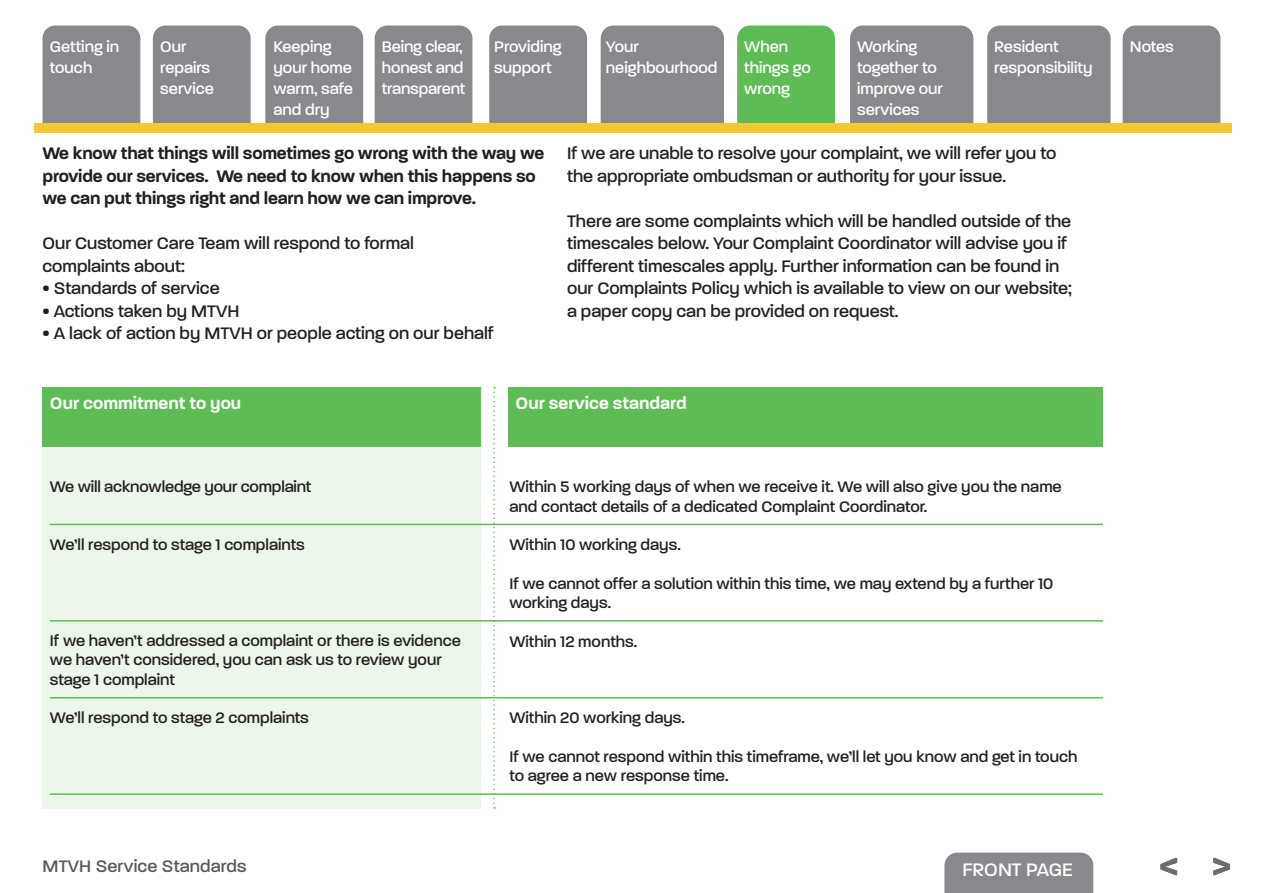
<style>
.page{position:relative;width:1263px;height:893px;background:#fff}
.page>*{position:absolute;margin:0;border:0;box-sizing:border-box;transform-origin:0 0}
.t1{font:600 33px "Paralucent";color:#6c6d70}
.t2{font:500 19.5px "Paralucent";color:#fff}
.t3{font:500 18px/22.5px "Paralucent";color:#231f20}
.t4{font:600 18px/22.5px "Paralucent";letter-spacing:-.01em;color:#231f20}
.t5{font:600 18px "Paralucent";color:#fff}
.t6{font:500 18px "Paralucent";letter-spacing:.01em;color:#57585a}
.t7{font:500 16.5px/19.5px "Paralucent";color:#231f20}
.t8{font:500 16.5px/21px "Paralucent";color:#fff}
</style>
<div class="page">
<div style="left:944px;top:853px;width:149px;height:40px;background:#87898c"></div>
<div style="left:987px;top:26px;width:123px;height:97px;background:#87898c"></div>
<div style="left:43px;top:26px;width:97px;height:97px;background:#87898c"></div>
<div style="left:153px;top:26px;width:98px;height:97px;background:#87898c"></div>
<div style="left:265px;top:26px;width:98px;height:97px;background:#87898c"></div>
<div style="left:375px;top:26px;width:97px;height:97px;background:#87898c"></div>
<div style="left:489px;top:26px;width:98px;height:97px;background:#87898c"></div>
<div style="left:601px;top:26px;width:123px;height:97px;background:#87898c"></div>
<div style="left:737px;top:26px;width:98px;height:97px;background:#5ebc55"></div>
<div style="left:850px;top:26px;width:123px;height:97px;background:#87898c"></div>
<div style="left:1123px;top:26px;width:97px;height:97px;background:#87898c"></div>
<div style="left:34px;top:123px;width:1198px;height:10px;background:#f3c832"></div>
<div style="left:43px;top:446px;width:437px;height:363px;background:#ecf6ea"></div>
<div style="left:43px;top:387px;width:437px;height:59px;background:#5ebc55"></div>
<div style="left:508px;top:387px;width:595px;height:59px;background:#5ebc55"></div>
<svg style="left:493px;top:387px;width:2px;height:422px"></svg>
<hr style="left:50px;top:524px;width:451px;height:1px;background:#5ebc55">
<hr style="left:501px;top:524px;width:602px;height:1px;background:#5ebc55">
<hr style="left:50px;top:620px;width:451px;height:2px;background:#5ebc55">
<hr style="left:501px;top:620px;width:602px;height:2px;background:#5ebc55">
<hr style="left:50px;top:697px;width:451px;height:1px;background:#5ebc55">
<hr style="left:501px;top:697px;width:602px;height:1px;background:#5ebc55">
<hr style="left:50px;top:793px;width:451px;height:2px;background:#5ebc55">
<hr style="left:501px;top:793px;width:602px;height:2px;background:#5ebc55">
<p class="t8" style="left:50px;top:36px;width:71px">Getting in touch</p>
<p class="t8" style="left:160px;top:36px;width:55px">Our repairs service</p>
<p class="t8" style="left:273px;top:36px;width:81px">Keeping your home warm, safe and dry</p>
<p class="t8" style="left:382px;top:36px;width:85px">Being clear, honest and transparent</p>
<p class="t8" style="left:494px;top:36px;width:69px">Providing support</p>
<p class="t8" style="left:606px;top:36px;width:113px">Your neighbourhood</p>
<p class="t8" style="left:744px;top:36px;width:68px">When things go wrong</p>
<p class="t8" style="left:857px;top:36px;width:87px">Working together to improve our services</p>
<p class="t8" style="left:1130px;top:36px;width:45px">Notes</p>
<p class="t8" style="left:994px;top:36px;width:100px">Resident responsibility</p>
<p class="t4" style="left:43px;top:142px;width:503px">We know that things will sometimes go wrong with the way we provide our services. We need to know when this happens so we can put things right and learn how we can improve.</p>
<p class="t3" style="left:43px;top:232px;width:373px">Our Customer Care Team will respond to formal complaints about:</p>
<p class="t3" style="left:43px;top:277px;width:179px">• Standards of service</p>
<p class="t3" style="left:43px;top:300px;width:198px">• Actions taken by MTVH</p>
<p class="t3" style="left:43px;top:322px;width:453px">• A lack of action by MTVH or people acting on our behalf</p>
<p class="t3" style="left:567px;top:142px;width:491px">If we are unable to resolve your complaint, we will refer you to the appropriate ombudsman or authority for your issue.</p>
<p class="t3" style="left:567px;top:210px;width:506px">There are some complaints which will be handled outside of the timescales below. Your Complaint Coordinator will advise you if different timescales apply. Further information can be found in our Complaints Policy which is available to view on our website; a paper copy can be provided on request.</p>
<p class="t5" style="left:50px;top:392px;width:193px">Our commitment to you</p>
<p class="t5" style="left:516px;top:392px;width:173px">Our service standard</p>
<p class="t7" style="left:50px;top:477px;width:263px">We will acknowledge your complaint</p>
<p class="t7" style="left:509px;top:477px;width:554px">Within 5 working days of when we receive it. We will also give you the name and contact details of a dedicated Complaint Coordinator.</p>
<p class="t7" style="left:50px;top:534px;width:256px">We’ll respond to stage 1 complaints</p>
<p class="t7" style="left:509px;top:534px;width:173px">Within 10 working days.</p>
<p class="t7" style="left:509px;top:573px;width:545px">If we cannot offer a solution within this time, we may extend by a further 10 working days.</p>
<p class="t7" style="left:50px;top:631px;width:412px">If we haven’t addressed a complaint or there is evidence we haven’t considered, you can ask us to review your stage 1 complaint</p>
<p class="t7" style="left:509px;top:632px;width:129px">Within 12 months.</p>
<p class="t7" style="left:50px;top:708px;width:260px">We’ll respond to stage 2 complaints</p>
<p class="t7" style="left:509px;top:708px;width:177px">Within 20 working days.</p>
<p class="t7" style="left:509px;top:747px;width:569px">If we cannot respond within this timeframe, we’ll let you know and get in touch to agree a new response time.</p>
<p class="t6" style="left:43px;top:856px;width:205px">MTVH Service Standards</p>
<p class="t2" style="left:962px;top:858px;width:112px">FRONT PAGE</p>
<p class="t1" style="left:1211px;top:845px;width:22px">&gt;</p>
</div>
